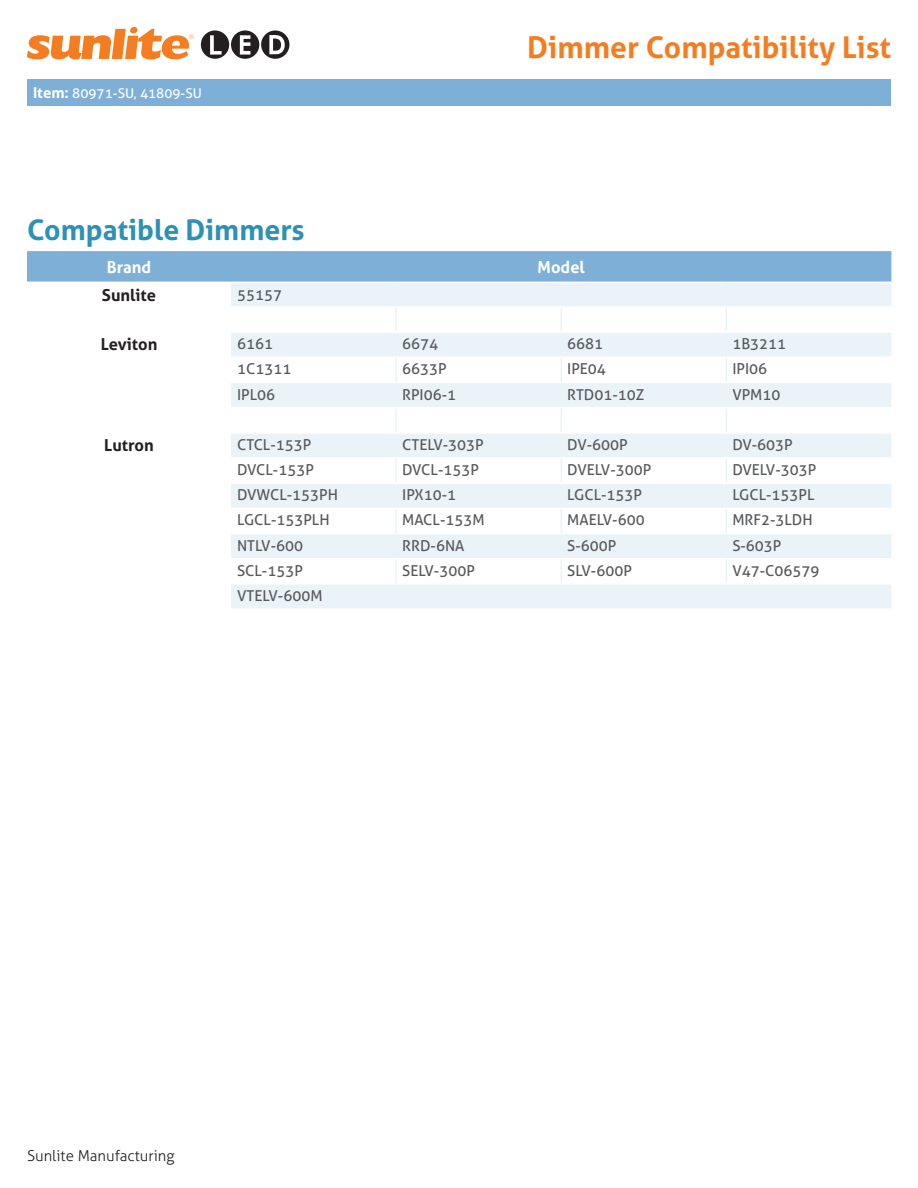
<style>
.page{position:relative;width:918px;height:1188px;background:#fff}
.page>*{position:absolute;margin:0;border:0;box-sizing:border-box;transform-origin:0 0}
.t1{font:700 30px "Aller";color:#f47d21}
.t2{font:700 28.5px "Aller";color:#2c90b7}
.t3{font:700 16.5px "Aller";color:#231f20}
.t4{font:700 16.5px "Aller";color:#fff}
.t5{font:15px "Aller";color:#57585a}
.t6{font:300 15px "Aller";color:#231f20}
.t7{font:13.5px "Aller";color:#fff}
.s1{font-weight:700;font-size:15px}
</style>
<div class="page">
<div style="left:27px;top:79px;width:864px;height:27px;background:#7eb0d7"></div>
<svg style="left:27px;top:27px;width:167px;height:32px"></svg>
<svg style="left:201px;top:30px;width:88px;height:29px"></svg>
<svg style="left:27px;top:251px;width:864px;height:357px"></svg>
<hr style="left:27px;top:306px;width:204px;height:2px;background:#fff">
<hr style="left:27px;top:331px;width:204px;height:2px;background:#fff">
<hr style="left:27px;top:357px;width:204px;height:1px;background:#fff">
<hr style="left:27px;top:382px;width:204px;height:1px;background:#fff">
<hr style="left:27px;top:407px;width:204px;height:1px;background:#fff">
<hr style="left:27px;top:432px;width:204px;height:2px;background:#fff">
<hr style="left:27px;top:457px;width:204px;height:2px;background:#fff">
<hr style="left:27px;top:482px;width:204px;height:2px;background:#fff">
<hr style="left:27px;top:508px;width:204px;height:1px;background:#fff">
<hr style="left:27px;top:533px;width:204px;height:1px;background:#fff">
<hr style="left:27px;top:558px;width:204px;height:1px;background:#fff">
<hr style="left:27px;top:583px;width:204px;height:2px;background:#fff">
<hr style="left:231px;top:306px;width:165px;height:2px;background:#fff">
<hr style="left:396px;top:306px;width:165px;height:2px;background:#fff">
<hr style="left:561px;top:306px;width:165px;height:2px;background:#fff">
<hr style="left:726px;top:306px;width:165px;height:2px;background:#fff">
<hr style="left:231px;top:331px;width:165px;height:2px;background:#fff">
<hr style="left:396px;top:331px;width:165px;height:2px;background:#fff">
<hr style="left:561px;top:331px;width:165px;height:2px;background:#fff">
<hr style="left:726px;top:331px;width:165px;height:2px;background:#fff">
<hr style="left:231px;top:357px;width:165px;height:1px;background:#fff">
<hr style="left:396px;top:357px;width:165px;height:1px;background:#fff">
<hr style="left:561px;top:357px;width:165px;height:1px;background:#fff">
<hr style="left:726px;top:357px;width:165px;height:1px;background:#fff">
<hr style="left:231px;top:382px;width:165px;height:1px;background:#fff">
<hr style="left:396px;top:382px;width:165px;height:1px;background:#fff">
<hr style="left:561px;top:382px;width:165px;height:1px;background:#fff">
<hr style="left:726px;top:382px;width:165px;height:1px;background:#fff">
<hr style="left:231px;top:407px;width:165px;height:1px;background:#fff">
<hr style="left:396px;top:407px;width:165px;height:1px;background:#fff">
<hr style="left:561px;top:407px;width:165px;height:1px;background:#fff">
<hr style="left:726px;top:407px;width:165px;height:1px;background:#fff">
<hr style="left:231px;top:432px;width:165px;height:2px;background:#fff">
<hr style="left:396px;top:432px;width:165px;height:2px;background:#fff">
<hr style="left:561px;top:432px;width:165px;height:2px;background:#fff">
<hr style="left:726px;top:432px;width:165px;height:2px;background:#fff">
<hr style="left:231px;top:457px;width:165px;height:2px;background:#fff">
<hr style="left:396px;top:457px;width:165px;height:2px;background:#fff">
<hr style="left:561px;top:457px;width:165px;height:2px;background:#fff">
<hr style="left:726px;top:457px;width:165px;height:2px;background:#fff">
<hr style="left:231px;top:482px;width:165px;height:2px;background:#fff">
<hr style="left:396px;top:482px;width:165px;height:2px;background:#fff">
<hr style="left:561px;top:482px;width:165px;height:2px;background:#fff">
<hr style="left:726px;top:482px;width:165px;height:2px;background:#fff">
<hr style="left:231px;top:508px;width:165px;height:1px;background:#fff">
<hr style="left:396px;top:508px;width:165px;height:1px;background:#fff">
<hr style="left:561px;top:508px;width:165px;height:1px;background:#fff">
<hr style="left:726px;top:508px;width:165px;height:1px;background:#fff">
<hr style="left:231px;top:533px;width:165px;height:1px;background:#fff">
<hr style="left:396px;top:533px;width:165px;height:1px;background:#fff">
<hr style="left:561px;top:533px;width:165px;height:1px;background:#fff">
<hr style="left:726px;top:533px;width:165px;height:1px;background:#fff">
<hr style="left:231px;top:558px;width:165px;height:1px;background:#fff">
<hr style="left:396px;top:558px;width:165px;height:1px;background:#fff">
<hr style="left:561px;top:558px;width:165px;height:1px;background:#fff">
<hr style="left:726px;top:558px;width:165px;height:1px;background:#fff">
<hr style="left:231px;top:583px;width:165px;height:2px;background:#fff">
<hr style="left:396px;top:583px;width:165px;height:2px;background:#fff">
<hr style="left:561px;top:583px;width:165px;height:2px;background:#fff">
<hr style="left:726px;top:583px;width:165px;height:2px;background:#fff">
<hr style="left:27px;top:282px;width:204px;height:1px;background:#fff">
<hr style="left:231px;top:282px;width:165px;height:1px;background:#fff">
<hr style="left:396px;top:282px;width:165px;height:1px;background:#fff">
<hr style="left:561px;top:282px;width:165px;height:1px;background:#fff">
<hr style="left:726px;top:282px;width:165px;height:1px;background:#fff">
<p class="t7" style="left:33px;top:85px;width:170px"><span class="s1">Item:</span> 80971-SU, 41809-SU</p>
<p class="t2" style="left:27px;top:212px;width:279px">Compatible Dimmers</p>
<p class="t1" style="left:527px;top:29px;width:365px">Dimmer Compatibility List</p>
<p class="t4" style="left:107px;top:257px;width:46px">Brand</p>
<p class="t4" style="left:538px;top:257px;width:49px">Model</p>
<p class="t3" style="left:102px;top:285px;width:56px">Sunlite</p>
<p class="t5" style="left:237px;top:285px;width:46px">55157</p>
<p class="t3" style="left:101px;top:334px;width:58px">Leviton</p>
<p class="t5" style="left:237px;top:335px;width:37px">6161</p>
<p class="t5" style="left:402px;top:335px;width:37px">6674</p>
<p class="t5" style="left:567px;top:335px;width:37px">6681</p>
<p class="t5" style="left:732px;top:335px;width:55px">1B3211</p>
<p class="t5" style="left:237px;top:360px;width:56px">1C1311</p>
<p class="t5" style="left:402px;top:360px;width:46px">6633P</p>
<p class="t5" style="left:567px;top:360px;width:40px">IPE04</p>
<p class="t5" style="left:732px;top:360px;width:36px">IPI06</p>
<p class="t5" style="left:237px;top:385px;width:40px">IPL06</p>
<p class="t5" style="left:402px;top:385px;width:56px">RPI06-1</p>
<p class="t5" style="left:567px;top:385px;width:79px">RTD01-10Z</p>
<p class="t5" style="left:732px;top:385px;width:50px">VPM10</p>
<p class="t3" style="left:104px;top:435px;width:51px">Lutron</p>
<p class="t5" style="left:237px;top:435px;width:76px">CTCL-153P</p>
<p class="t5" style="left:402px;top:435px;width:83px">CTELV-303P</p>
<p class="t5" style="left:567px;top:435px;width:62px">DV-600P</p>
<p class="t5" style="left:732px;top:435px;width:62px">DV-603P</p>
<p class="t5" style="left:237px;top:461px;width:78px">DVCL-153P</p>
<p class="t5" style="left:402px;top:461px;width:78px">DVCL-153P</p>
<p class="t5" style="left:567px;top:461px;width:85px">DVELV-300P</p>
<p class="t5" style="left:732px;top:461px;width:85px">DVELV-303P</p>
<p class="t5" style="left:237px;top:486px;width:102px">DVWCL-153PH</p>
<p class="t5" style="left:402px;top:486px;width:55px">IPX10-1</p>
<p class="t5" style="left:567px;top:486px;width:76px">LGCL-153P</p>
<p class="t5" style="left:732px;top:486px;width:84px">LGCL-153PL</p>
<p class="t5" style="left:237px;top:511px;width:94px">LGCL-153PLH</p>
<p class="t5" style="left:402px;top:511px;width:84px">MACL-153M</p>
<p class="t5" style="left:567px;top:511px;width:79px">MAELV-600</p>
<p class="t5" style="left:732px;top:511px;width:82px">MRF2-3LDH</p>
<p class="t5" style="left:237px;top:536px;width:68px">NTLV-600</p>
<p class="t5" style="left:402px;top:536px;width:64px">RRD-6NA</p>
<p class="t5" style="left:567px;top:536px;width:51px">S-600P</p>
<p class="t5" style="left:732px;top:536px;width:51px">S-603P</p>
<p class="t5" style="left:237px;top:561px;width:67px">SCL-153P</p>
<p class="t5" style="left:402px;top:561px;width:74px">SELV-300P</p>
<p class="t5" style="left:567px;top:561px;width:66px">SLV-600P</p>
<p class="t5" style="left:732px;top:561px;width:89px">V47-C06579</p>
<p class="t5" style="left:237px;top:586px;width:87px">VTELV-600M</p>
<p class="t6" style="left:27px;top:1147px;width:149px">Sunlite Manufacturing</p>
</div>
